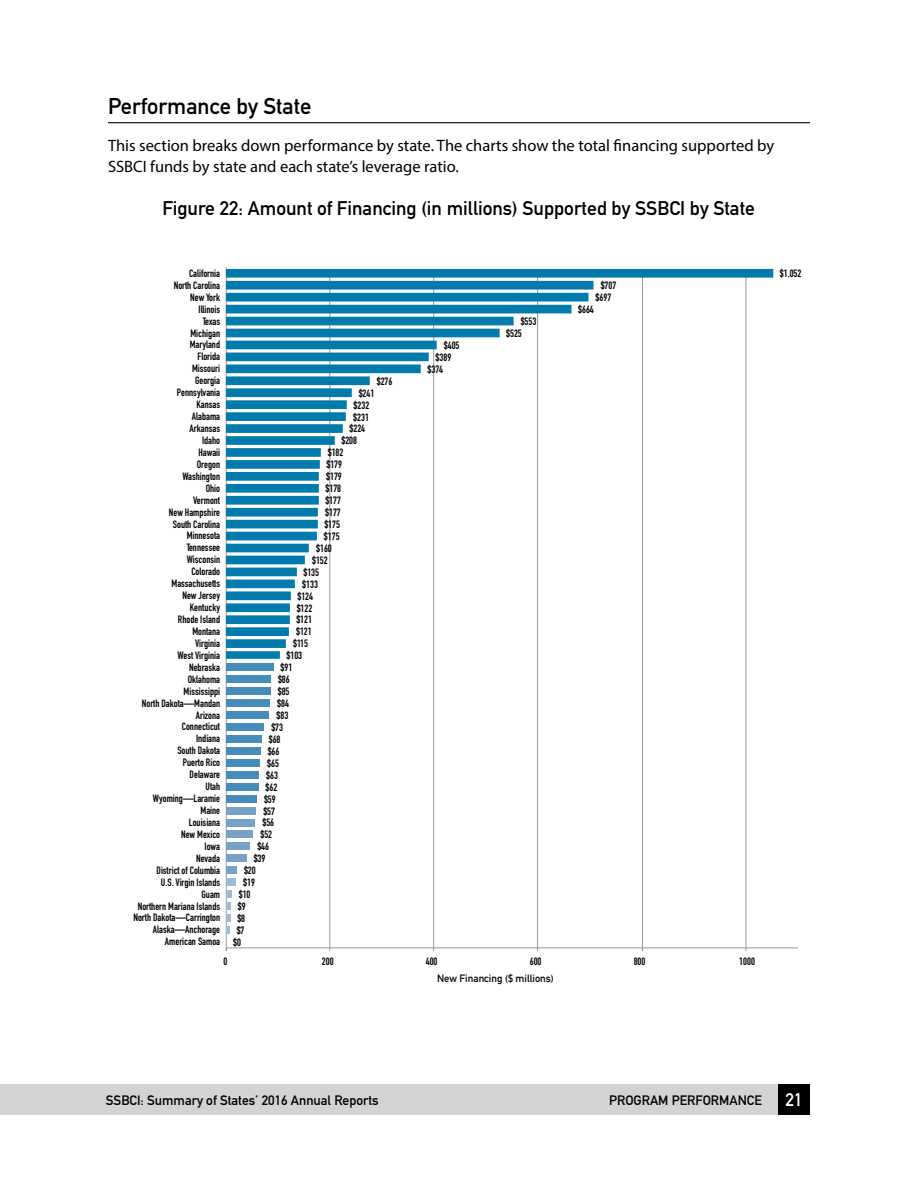
<style>
.page{position:relative;width:918px;height:1188px;background:#fff}
.page>*{position:absolute;margin:0;border:0;box-sizing:border-box;transform-origin:0 0}
.t1{font:22.5px "DIN Mittelschrift";color:#000}
.t2{font:19.5px "DIN Mittelschrift";color:#000}
.t3{font:18px "DIN Mittelschrift";color:#fff}
.t4{font:16.5px/21px "Myriad Pro";color:#000}
.t5{font:13.5px "DIN Mittelschrift";color:#000}
.t6{font:10.5px/12px "DIN Engschrift";color:#010101;text-align:right}
.t7{font:10.5px "DIN Mittelschrift";color:#010101}
</style>
<div class="page">
<div style="left:0;top:1084px;width:787px;height:31px;background:#d1d3d4"></div>
<div style="left:778px;top:1084px;width:32px;height:31px;background:#000"></div>
<hr style="left:108px;top:122px;width:702px;height:1px;background:#000">
<hr style="left:226px;top:947px;width:572px;height:1px;background:#979797">
<hr style="left:330px;top:269px;width:1px;height:682px;background:#979797">
<hr style="left:433px;top:269px;width:1px;height:682px;background:#979797">
<hr style="left:537px;top:269px;width:1px;height:682px;background:#979797">
<hr style="left:642px;top:269px;width:1px;height:682px;background:#979797">
<hr style="left:746px;top:269px;width:1px;height:682px;background:#979797">
<hr style="left:226px;top:267px;width:1px;height:681px;background:#979797">
<svg style="left:226px;top:914px;width:4px;height:20px"></svg>
<div style="left:226px;top:902px;width:5px;height:8px;background:#9fbcd6"></div>
<div style="left:226px;top:890px;width:5px;height:8px;background:#9fbcd6"></div>
<div style="left:226px;top:878px;width:10px;height:8px;background:#9fbcd6"></div>
<div style="left:226px;top:866px;width:11px;height:8px;background:#75a2c6"></div>
<div style="left:226px;top:854px;width:20px;height:8px;background:#75a2c6"></div>
<div style="left:226px;top:842px;width:24px;height:8px;background:#75a2c6"></div>
<div style="left:226px;top:830px;width:27px;height:8px;background:#75a2c6"></div>
<div style="left:226px;top:819px;width:29px;height:7px;background:#75a2c6"></div>
<div style="left:226px;top:807px;width:30px;height:8px;background:#75a2c6"></div>
<div style="left:226px;top:795px;width:31px;height:8px;background:#458db8"></div>
<div style="left:226px;top:783px;width:32px;height:8px;background:#458db8"></div>
<div style="left:226px;top:771px;width:33px;height:8px;background:#458db8"></div>
<div style="left:226px;top:759px;width:34px;height:8px;background:#458db8"></div>
<div style="left:226px;top:747px;width:34px;height:8px;background:#458db8"></div>
<div style="left:226px;top:735px;width:36px;height:8px;background:#458db8"></div>
<div style="left:226px;top:723px;width:38px;height:8px;background:#458db8"></div>
<div style="left:226px;top:711px;width:43px;height:8px;background:#458db8"></div>
<div style="left:226px;top:699px;width:44px;height:8px;background:#458db8"></div>
<div style="left:226px;top:687px;width:45px;height:8px;background:#458db8"></div>
<div style="left:226px;top:675px;width:45px;height:8px;background:#458db8"></div>
<div style="left:226px;top:663px;width:47px;height:8px;background:#458db8"></div>
<svg style="left:226px;top:269px;width:547px;height:390px"></svg>
<h1 class="t1" style="left:108px;top:93px;width:205px">Performance by State</h1>
<h3 class="t4" style="left:108px;top:135px;width:668px">This section breaks down performance by state. The charts show the total financing supported by<br>SSBCI funds by state and each state’s leverage ratio.</h3>
<h2 class="t2" style="left:162px;top:197px;width:594px">Figure 22: Amount of Financing (in millions) Supported by SSBCI by State</h2>
<p class="t6" style="left:174px;top:267px;width:48px">California<br>North Carolina</p>
<p class="t6" style="left:601px;top:280px;width:17px">$707</p>
<p class="t6" style="left:190px;top:291px;width:31px">New York</p>
<p class="t6" style="left:596px;top:292px;width:17px">$697</p>
<p class="t6" style="left:199px;top:303px;width:23px">Illinois</p>
<p class="t6" style="left:578px;top:303px;width:17px">$664</p>
<p class="t6" style="left:203px;top:315px;width:19px">Texas</p>
<p class="t6" style="left:521px;top:315px;width:17px">$553</p>
<p class="t6" style="left:190px;top:327px;width:31px">Michigan</p>
<p class="t6" style="left:190px;top:339px;width:32px">Maryland</p>
<p class="t6" style="left:198px;top:351px;width:24px">Florida</p>
<p class="t6" style="left:444px;top:339px;width:17px">$405</p>
<p class="t6" style="left:436px;top:351px;width:17px">$389</p>
<p class="t6" style="left:506px;top:327px;width:17px">$525</p>
<p class="t6" style="left:192px;top:363px;width:30px">Missouri</p>
<p class="t6" style="left:428px;top:363px;width:17px">$374</p>
<p class="t6" style="left:195px;top:375px;width:27px">Georgia</p>
<p class="t6" style="left:177px;top:387px;width:45px">Pennsylvania</p>
<p class="t6" style="left:196px;top:399px;width:25px">Kansas</p>
<p class="t6" style="left:377px;top:375px;width:17px">$276</p>
<p class="t6" style="left:359px;top:387px;width:17px">$241</p>
<p class="t6" style="left:354px;top:399px;width:17px">$232</p>
<p class="t6" style="left:192px;top:410px;width:30px">Alabama</p>
<p class="t6" style="left:353px;top:411px;width:17px">$231</p>
<p class="t6" style="left:190px;top:422px;width:32px">Arkansas</p>
<p class="t6" style="left:350px;top:423px;width:17px">$224</p>
<p class="t6" style="left:202px;top:434px;width:20px">Idaho</p>
<p class="t6" style="left:341px;top:435px;width:17px">$208</p>
<p class="t6" style="left:198px;top:446px;width:23px">Hawaii</p>
<p class="t6" style="left:328px;top:447px;width:17px">$182</p>
<p class="t6" style="left:197px;top:458px;width:25px">Oregon</p>
<p class="t6" style="left:182px;top:470px;width:39px">Washington</p>
<p class="t6" style="left:206px;top:482px;width:16px">Ohio</p>
<p class="t6" style="left:326px;top:459px;width:17px">$179</p>
<p class="t6" style="left:326px;top:471px;width:17px">$179</p>
<p class="t6" style="left:326px;top:483px;width:17px">$178</p>
<p class="t6" style="left:193px;top:494px;width:28px">Vermont</p>
<p class="t6" style="left:325px;top:494px;width:17px">$177</p>
<p class="t6" style="left:169px;top:506px;width:53px">New Hampshire</p>
<p class="t6" style="left:173px;top:518px;width:49px">South Carolina</p>
<p class="t6" style="left:325px;top:506px;width:17px">$177</p>
<p class="t6" style="left:324px;top:518px;width:17px">$175</p>
<p class="t6" style="left:187px;top:530px;width:35px">Minnesota</p>
<p class="t6" style="left:324px;top:530px;width:17px">$175</p>
<p class="t6" style="left:187px;top:542px;width:35px">Tennessee</p>
<p class="t6" style="left:316px;top:542px;width:17px">$160</p>
<p class="t6" style="left:187px;top:554px;width:35px">Wisconsin</p>
<p class="t6" style="left:312px;top:554px;width:17px">$152</p>
<p class="t6" style="left:191px;top:566px;width:30px">Colorado</p>
<p class="t6" style="left:303px;top:566px;width:17px">$135</p>
<p class="t6" style="left:172px;top:578px;width:50px">Massachusetts</p>
<p class="t6" style="left:302px;top:578px;width:17px">$133</p>
<p class="t6" style="left:182px;top:590px;width:39px">New Jersey</p>
<p class="t6" style="left:190px;top:601px;width:32px">Kentucky</p>
<p class="t6" style="left:178px;top:613px;width:44px">Rhode Island</p>
<p class="t6" style="left:298px;top:590px;width:17px">$124</p>
<p class="t6" style="left:297px;top:602px;width:17px">$122</p>
<p class="t6" style="left:296px;top:614px;width:17px">$121</p>
<p class="t6" style="left:192px;top:625px;width:29px">Montana</p>
<p class="t6" style="left:296px;top:626px;width:17px">$121</p>
<p class="t6" style="left:195px;top:637px;width:26px">Virginia</p>
<p class="t6" style="left:178px;top:649px;width:44px">West Virginia</p>
<p class="t6" style="left:189px;top:661px;width:33px">Nebraska</p>
<p class="t6" style="left:293px;top:638px;width:16px">$115</p>
<p class="t6" style="left:287px;top:650px;width:17px">$103</p>
<p class="t6" style="left:281px;top:662px;width:13px">$91</p>
<p class="t6" style="left:188px;top:673px;width:34px">Oklahoma</p>
<p class="t6" style="left:278px;top:674px;width:13px">$86</p>
<p class="t6" style="left:184px;top:685px;width:38px">Mississippi</p>
<p class="t6" style="left:142px;top:697px;width:80px">North Dakota—Mandan</p>
<p class="t6" style="left:278px;top:686px;width:13px">$85</p>
<p class="t6" style="left:277px;top:697px;width:13px">$84</p>
<p class="t6" style="left:196px;top:709px;width:26px">Arizona</p>
<p class="t6" style="left:277px;top:709px;width:13px">$83</p>
<p class="t6" style="left:182px;top:721px;width:40px">Connecticut</p>
<p class="t6" style="left:271px;top:721px;width:13px">$73</p>
<p class="t6" style="left:196px;top:733px;width:26px">Indiana</p>
<p class="t6" style="left:269px;top:733px;width:13px">$68</p>
<p class="t6" style="left:177px;top:745px;width:44px">South Dakota</p>
<p class="t6" style="left:268px;top:745px;width:13px">$66</p>
<p class="t6" style="left:183px;top:757px;width:39px">Puerto Rico</p>
<p class="t6" style="left:267px;top:757px;width:13px">$65</p>
<p class="t6" style="left:190px;top:769px;width:32px">Delaware</p>
<p class="t6" style="left:266px;top:769px;width:13px">$63</p>
<p class="t6" style="left:206px;top:781px;width:16px">Utah</p>
<p class="t6" style="left:266px;top:781px;width:13px">$62</p>
<p class="t6" style="left:153px;top:793px;width:69px">Wyoming—Laramie</p>
<p class="t6" style="left:201px;top:804px;width:21px">Maine</p>
<p class="t6" style="left:264px;top:793px;width:13px">$59</p>
<p class="t6" style="left:263px;top:805px;width:13px">$57</p>
<p class="t6" style="left:189px;top:816px;width:33px">Louisiana</p>
<p class="t6" style="left:262px;top:817px;width:13px">$56</p>
<p class="t6" style="left:181px;top:828px;width:41px">New Mexico</p>
<p class="t6" style="left:260px;top:829px;width:13px">$52</p>
<p class="t6" style="left:205px;top:840px;width:17px">Iowa</p>
<p class="t6" style="left:257px;top:841px;width:13px">$46</p>
<p class="t6" style="left:196px;top:852px;width:26px">Nevada</p>
<p class="t6" style="left:254px;top:853px;width:13px">$39</p>
<p class="t6" style="left:157px;top:864px;width:65px">District of Columbia</p>
<p class="t6" style="left:244px;top:865px;width:13px">$20</p>
<p class="t6" style="left:161px;top:876px;width:61px">U.S. Virgin Islands</p>
<p class="t6" style="left:202px;top:888px;width:20px">Guam</p>
<p class="t6" style="left:243px;top:877px;width:13px">$19</p>
<p class="t6" style="left:239px;top:888px;width:13px">$10</p>
<p class="t6" style="left:138px;top:900px;width:84px">Northern Mariana Islands</p>
<p class="t6" style="left:238px;top:900px;width:9px">$9</p>
<p class="t6" style="left:133px;top:912px;width:88px">North Dakota—Carrington</p>
<p class="t6" style="left:153px;top:924px;width:69px">Alaska—Anchorage</p>
<p class="t6" style="left:165px;top:936px;width:57px">American Samoa</p>
<p class="t6" style="left:237px;top:912px;width:9px">$8</p>
<p class="t6" style="left:237px;top:924px;width:9px">$7</p>
<p class="t6" style="left:233px;top:936px;width:9px">$0</p>
<p class="t6" style="left:224px;top:956px;width:5px">0</p>
<p class="t6" style="left:322px;top:956px;width:13px">200</p>
<p class="t6" style="left:426px;top:956px;width:13px">400</p>
<p class="t6" style="left:530px;top:956px;width:13px">600</p>
<p class="t6" style="left:634px;top:956px;width:13px">800</p>
<p class="t6" style="left:739px;top:956px;width:17px">1000</p>
<p class="t7" style="left:437px;top:972px;width:118px">New Financing ($ millions)</p>
<p class="t6" style="left:780px;top:268px;width:23px">$1,052</p>
<p class="t5" style="left:106px;top:1092px;width:274px">SSBCI: Summary of States’ 2016 Annual Reports</p>
<p class="t5" style="left:609px;top:1092px;width:154px">PROGRAM PERFORMANCE</p>
<h3 class="t3" style="left:785px;top:1089px;width:19px">21</h3>
</div>
